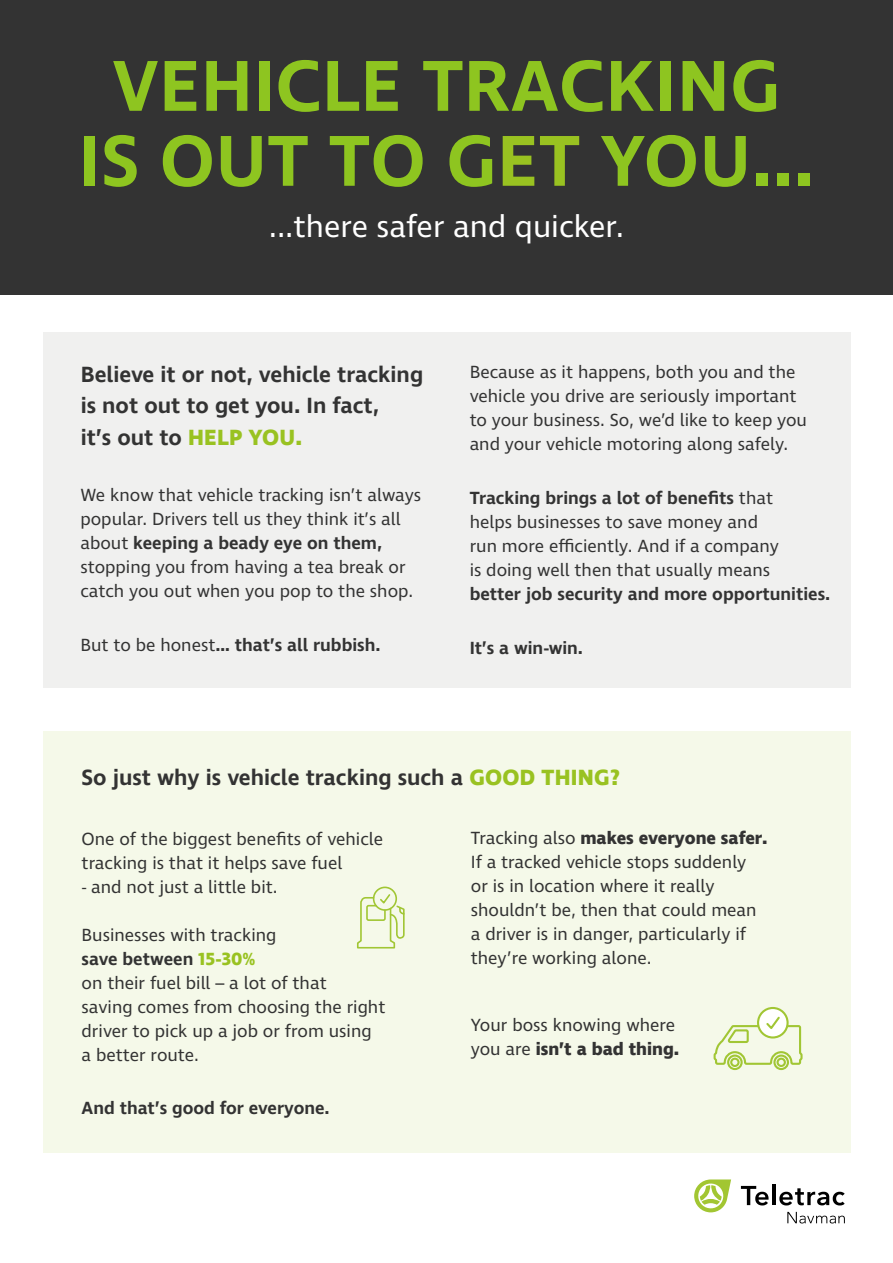
<style>
.page{position:relative;width:893px;height:1263px;background:#fff}
.page>*{position:absolute;margin:0;border:0;box-sizing:border-box;transform-origin:0 0}
.t1{font:600 73.5px/75px "Ingra";letter-spacing:.01em;color:#8ec520;text-align:center}
.t2{font:31.5px "Ingra";color:#fff}
.t3{font:600 22.5px/31.5px "Ingra";color:#333}
.t4{font:18px/24px "Ingra";color:#333}
.t5{font:600 18px "Ingra";color:#333}
.s1{color:#99c221}
.s2{font-weight:700;color:#99c221}
.s3{font-weight:600}
.s4{font-weight:400}
.s5{font-weight:700}
</style>
<div class="page">
<div style="left:0;top:0;width:893px;height:294px;background:#333"></div>
<div style="left:43px;top:333px;width:808px;height:355px;background:#f0f0ef"></div>
<svg style="left:741px;top:1186px;width:27px;height:19px"></svg>
<hr style="left:772px;top:1184px;width:4px;height:21px;background:#000">
<svg style="left:779px;top:1188px;width:66px;height:17px"></svg>
<svg style="left:787px;top:1212px;width:58px;height:11px"></svg>
<svg style="left:694px;top:1179px;width:37px;height:33px"></svg>
<div style="left:43px;top:731px;width:808px;height:422px;background:#f5f9e9"></div>
<svg style="left:758px;top:1008px;width:30px;height:29px"></svg>
<div style="left:757px;top:1007px;width:32px;height:31px;border:2px solid #a1c634;border-radius:50%"></div>
<svg style="left:714px;top:1015px;width:89px;height:55px"></svg>
<div style="left:373px;top:886px;width:24px;height:25px;border:2px solid #a1c634;border-radius:50%"></div>
<svg style="left:357px;top:893px;width:48px;height:55px"></svg>
<h1 class="t1" style="left:79px;top:52px;width:736px">VEHICLE TRACKING<br>IS OUT TO G<span class="s1">ET</span> YOU...</h1>
<h2 class="t2" style="left:269px;top:207px;width:357px">...there safer and quicker.</h2>
<p class="t3" style="left:81px;top:360px;width:344px">Believe it or not, vehicle tracking is not out to get you. In fact,<br>it’s out to <span class="s2">HELP YOU.</span></p>
<p class="t4" style="left:80px;top:484px;width:342px">We know that vehicle tracking isn’t always popular. Drivers tell us they think it’s all about <span class="s3">keeping a beady eye on them, </span>stopping you from having a tea break or catch you out when you pop to the shop.</p>
<p class="t5" style="left:80px;top:634px;width:302px"><span class="s4">But to be honest</span>… that’s all rubbish.</p>
<p class="t4" style="left:470px;top:361px;width:339px">Because as it happens, both you and the vehicle you drive are seriously important to your business. So, we’d like to keep you and your vehicle motoring along safely.</p>
<p class="t4" style="left:470px;top:487px;width:311px"><span class="s3">Tracking brings a lot of benefits</span> that helps businesses to save money and run more efficiently. And if a company is doing well then that usually means</p>
<p class="t5" style="left:470px;top:583px;width:362px">better job security and more opportunities.</p>
<p class="t5" style="left:470px;top:637px;width:115px">It’s a win-win.</p>
<p class="t3" style="left:82px;top:763px;width:540px">So just why is vehicle tracking such a <span class="s2">GOOD THING?</span></p>
<p class="t4" style="left:82px;top:827px;width:303px">One of the biggest benefits of vehicle tracking is that it helps save fuel</p>
<p class="t4" style="left:82px;top:875px;width:197px">- and not just a little bit.</p>
<p class="t4" style="left:82px;top:923px;width:305px">Businesses with tracking<br><span class="s3">save between</span> <span class="s2">15-30%<br></span>on their fuel bill – a lot of that<br>saving comes from choosing the right driver to pick up a job or from using a better route.</p>
<p class="t5" style="left:82px;top:1097px;width:250px">And that’s good for everyone.</p>
<p class="t4" style="left:471px;top:827px;width:298px">Tracking also <span class="s5">makes everyone safer.<br></span>If a tracked vehicle stops suddenly or is in location where it really shouldn’t be, then that could mean a driver is in danger, particularly if they’re working alone.</p>
<p class="t4" style="left:471px;top:1014px;width:210px">Your boss knowing where you are <span class="s5">isn’t a bad thing.</span></p>
</div>
